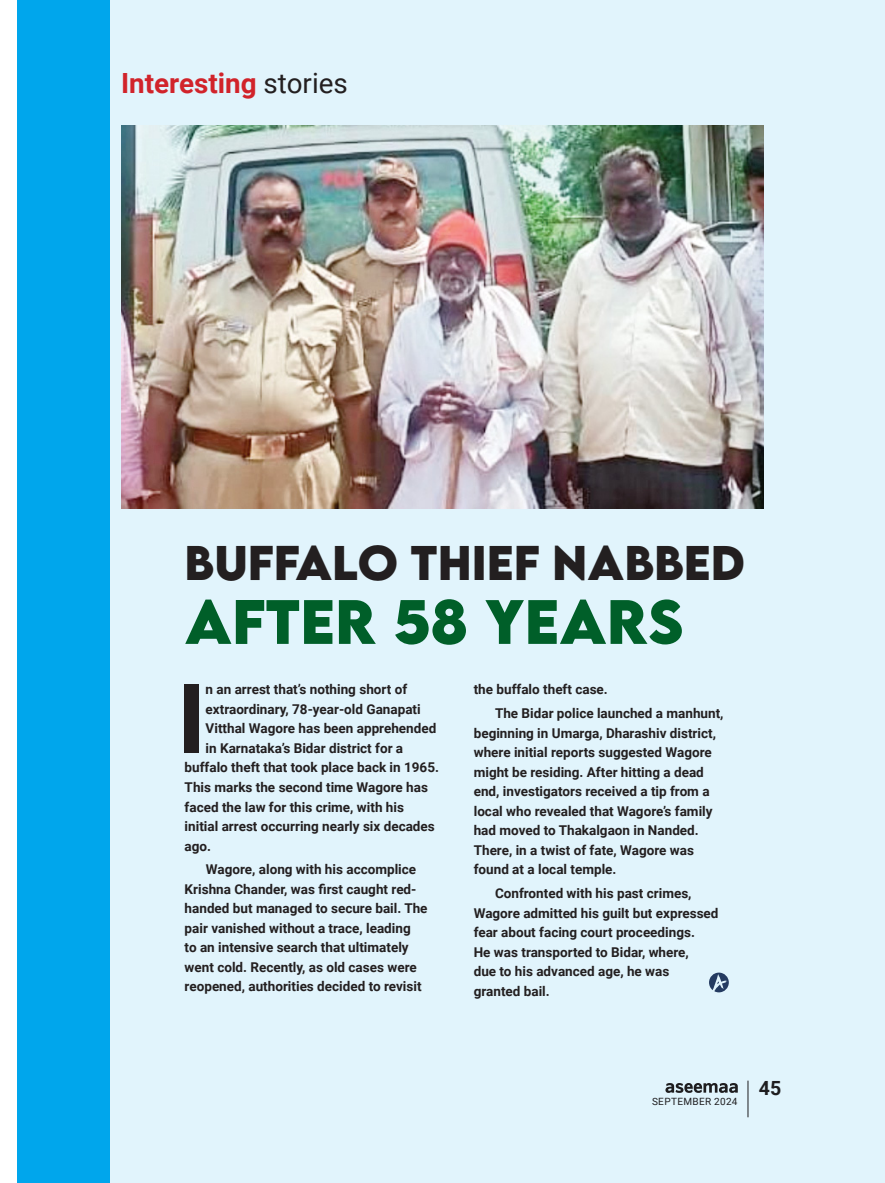
<style>
.page{position:relative;width:885px;height:1183px;background:#fff}
.page>*{position:absolute;margin:0;border:0;box-sizing:border-box;transform-origin:0 0}
.body{font:700 95.85px "Roboto";color:#231f20}
.heads{font:700 55.5px "LEMONMILK";color:#005f29}
.heads-2{font:700 43.2px "LEMONMILK";color:#231f20}
.body-2{font:700 27.75px "Roboto";color:#d1232a}
.t1{font:700 19.5px "Roboto";color:#231f20}
.body-3{font:700 13.5px/19.5px "Roboto";color:#231f20}
.t2{font:10.05px "Roboto";letter-spacing:.035em;color:#231f20}
.s1{font-weight:400;color:#231f20}
</style>
<div class="page">
<div style="left:17px;top:0;width:867px;height:1182px;background:#e1f4fc"></div>
<img style="left:121px;top:125px;width:642px;height:383px">
<svg style="left:709px;top:972px;width:19px;height:20px"></svg>
<div style="left:17px;top:0;width:93px;height:1182px;background:#00a6ec"></div>
<p class="body-2" style="left:121px;top:64px;width:228px">Interesting <span class="s1">stories</span></p>
<p class="heads-2" style="left:185px;top:533px;width:562px">BUFFALO THIEF NABBED</p>
<p class="heads" style="left:185px;top:584px;width:500px">AFTER 58 YEARS</p>
<p class="body" style="left:178px;top:651px;width:29px">I</p>
<p class="body-3" style="left:205px;top:679px;width:203px">n an arrest that’s nothing short of</p>
<p class="body-3" style="left:205px;top:698px;width:216px">extraordinary, 78-year-old Ganapati</p>
<p class="body-3" style="left:205px;top:718px;width:232px">Vitthal Wagore has been apprehended</p>
<p class="body-3" style="left:205px;top:737px;width:199px">in Karnataka’s Bidar district for a</p>
<p class="body-3" style="left:185px;top:757px;width:256px">buffalo theft that took place back in 1965.</p>
<p class="body-3" style="left:185px;top:776px;width:245px">This marks the second time Wagore has</p>
<p class="body-3" style="left:185px;top:796px;width:221px">faced the law for this crime, with his</p>
<p class="body-3" style="left:185px;top:815px;width:251px">initial arrest occurring nearly six decades</p>
<p class="body-3" style="left:185px;top:835px;width:28px">ago.</p>
<p class="body-3" style="left:185px;top:859px;width:244px;text-indent:21px">Wagore, along with his accomplice Krishna Chander, was first caught red&shy;handed but managed to secure bail. The pair vanished without a trace, leading<br>to an intensive search that ultimately went cold. Recently, as old cases were reopened, authorities decided to revisit</p>
<p class="body-3" style="left:473px;top:679px;width:136px">the buffalo theft case.</p>
<p class="body-3" style="left:473px;top:703px;width:251px;text-indent:21px">The Bidar police launched a manhunt, beginning in Umarga, Dharashiv district, where initial reports suggested Wagore might be residing. After hitting a dead end, investigators received a tip from a local who revealed that Wagore’s family had moved to Thakalgaon in Nanded.<br>There, in a twist of fate, Wagore was found at a local temple.</p>
<p class="body-3" style="left:473px;top:882px;width:246px;text-indent:21px">Confronted with his past crimes,<br>Wagore admitted his guilt but expressed fear about facing court proceedings.<br>He was transported to Bidar, where,<br>due to his advanced age, he was granted bail.</p>
<p class="t2" style="left:652px;top:1093px;width:87px">SEPTEMBER 2024</p>
<h3 class="t1" style="left:758px;top:1074px;width:24px">45</h3>
</div>
